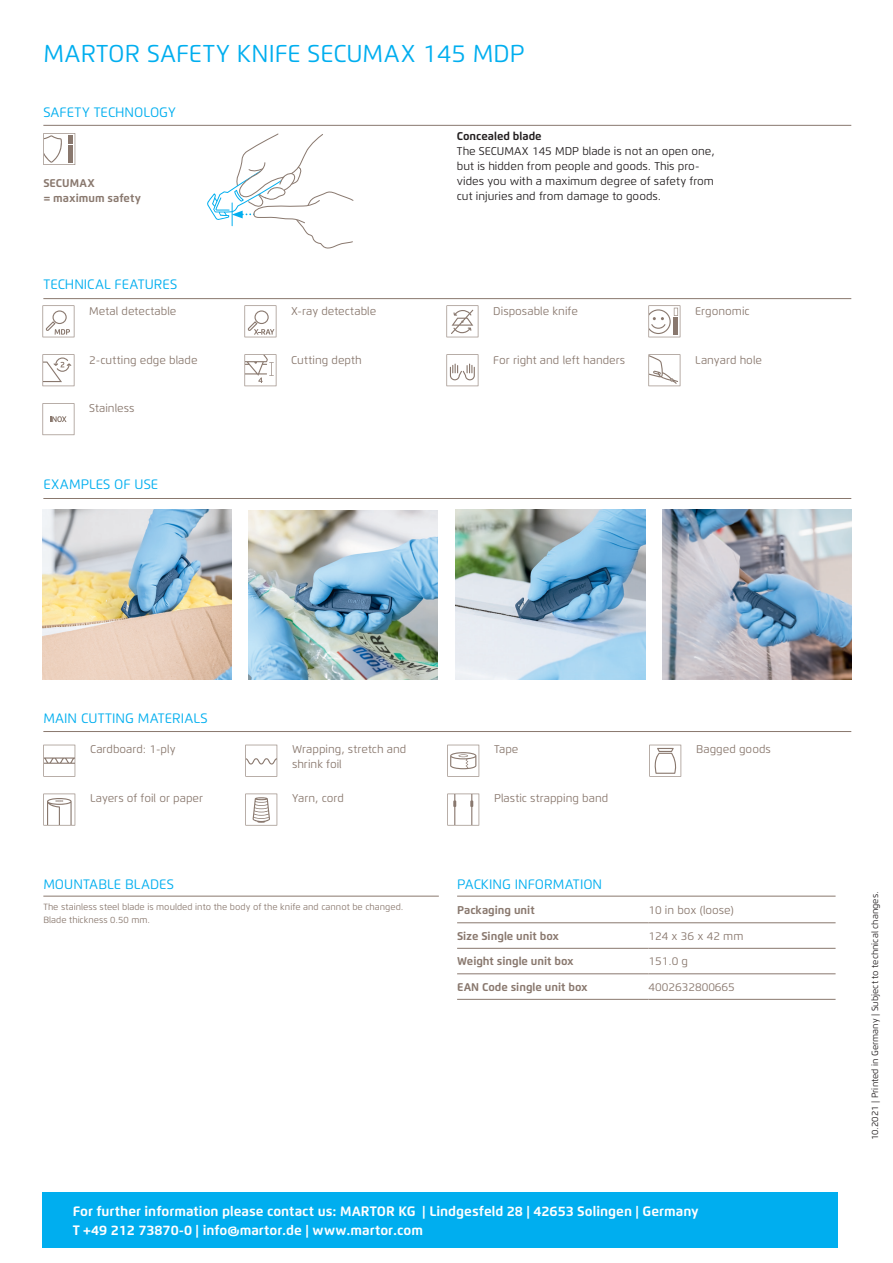
<style>
.page{position:relative;width:893px;height:1263px;background:#fff}
.page>*{position:absolute;margin:0;border:0;box-sizing:border-box;transform-origin:0 0}
.t1{font:24.3px "Flexo";color:#00aeef}
.t2{font:700 13.65px/19.2px "Flexo";color:#fff}
.t3{font:13.65px "Flexo";color:#00aeef}
.t4{font:11.25px/14.9px "Flexo";color:#89786e}
.t5{font:11.25px/14.9px "Flexo";color:#231f20}
.t6{font:700 11.25px/14.9px "Flexo";color:#89786e}
.t7{font:700 11.25px "Flexo";color:#231f20}
.t8{font:9px/12.8px "Flexo";color:#89786e}
.t9{font:9px "Flexo";color:#231f20}
</style>
<div class="page">
<img style="left:456px;top:510px;width:189px;height:170px">
<img style="left:662px;top:510px;width:189px;height:170px">
<img style="left:249px;top:510px;width:189px;height:170px">
<img style="left:43px;top:510px;width:189px;height:170px">
<svg style="left:43px;top:133px;width:32px;height:32px"></svg>
<svg style="left:207px;top:133px;width:147px;height:116px"></svg>
<hr style="left:43px;top:298px;width:808px;height:1px;background:#89786e">
<hr style="left:43px;top:125px;width:808px;height:1px;background:#89786e">
<hr style="left:43px;top:498px;width:808px;height:1px;background:#89786e">
<div style="left:43px;top:1193px;width:795px;height:55px;background:#00aeef"></div>
<svg style="left:43px;top:745px;width:32px;height:32px"></svg>
<svg style="left:245px;top:745px;width:32px;height:32px"></svg>
<svg style="left:447px;top:745px;width:32px;height:32px"></svg>
<svg style="left:649px;top:745px;width:32px;height:32px"></svg>
<svg style="left:43px;top:794px;width:32px;height:31px"></svg>
<svg style="left:245px;top:794px;width:32px;height:31px"></svg>
<svg style="left:447px;top:794px;width:32px;height:31px"></svg>
<hr style="left:43px;top:731px;width:808px;height:1px;background:#89786e">
<hr style="left:457px;top:896px;width:379px;height:1px;background:#89786e">
<hr style="left:648px;top:999px;width:188px;height:1px;background:#89786e">
<hr style="left:457px;top:999px;width:191px;height:1px;background:#89786e">
<hr style="left:648px;top:973px;width:188px;height:1px;background:#89786e">
<hr style="left:457px;top:973px;width:191px;height:1px;background:#89786e">
<hr style="left:648px;top:948px;width:188px;height:1px;background:#89786e">
<hr style="left:457px;top:948px;width:191px;height:1px;background:#89786e">
<hr style="left:648px;top:922px;width:188px;height:1px;background:#89786e">
<hr style="left:457px;top:922px;width:191px;height:1px;background:#89786e">
<hr style="left:43px;top:896px;width:396px;height:1px;background:#89786e">
<svg style="left:43px;top:305px;width:31px;height:32px"></svg>
<svg style="left:244px;top:305px;width:32px;height:32px"></svg>
<svg style="left:446px;top:305px;width:32px;height:32px"></svg>
<svg style="left:648px;top:305px;width:32px;height:32px"></svg>
<svg style="left:43px;top:354px;width:31px;height:32px"></svg>
<svg style="left:244px;top:354px;width:32px;height:32px"></svg>
<svg style="left:446px;top:354px;width:32px;height:32px"></svg>
<svg style="left:648px;top:354px;width:32px;height:32px"></svg>
<svg style="left:43px;top:403px;width:31px;height:32px"></svg>
<h1 class="t1" style="left:43px;top:38px;width:483px">MARTOR SAFETY KNIFE SECUMAX 145 MDP</h1>
<p class="t3" style="left:43px;top:104px;width:134px">SAFETY TECHNOLOGY</p>
<p class="t6" style="left:43px;top:176px;width:99px">SECUMAX<br>= maximum safety</p>
<p class="t3" style="left:43px;top:276px;width:135px">TECHNICAL FEATURES</p>
<p class="t7" style="left:457px;top:129px;width:86px">Concealed blade</p>
<p class="t5" style="left:457px;top:144px;width:259px">The SECUMAX 145 MDP blade is not an open one, but is hidden from people and goods. This pro&shy;vides you with a maximum degree of safety from cut injuries and from damage to goods.</p>
<p class="t4" style="left:89px;top:303px;width:89px">Metal detectable</p>
<p class="t4" style="left:291px;top:303px;width:86px">X-ray detectable</p>
<p class="t4" style="left:493px;top:303px;width:86px">Disposable knife</p>
<p class="t4" style="left:695px;top:303px;width:56px">Ergonomic</p>
<p class="t4" style="left:89px;top:352px;width:110px">2-cutting edge blade</p>
<p class="t4" style="left:291px;top:352px;width:72px">Cutting depth</p>
<p class="t4" style="left:493px;top:352px;width:133px">For right and left handers</p>
<p class="t4" style="left:695px;top:352px;width:68px">Lanyard hole</p>
<p class="t4" style="left:89px;top:401px;width:47px">Stainless</p>
<p class="t3" style="left:43px;top:476px;width:116px">EXAMPLES OF USE</p>
<p class="t3" style="left:43px;top:710px;width:166px">MAIN CUTTING MATERIALS</p>
<p class="t4" style="left:90px;top:741px;width:87px">Cardboard: 1-ply</p>
<p class="t4" style="left:292px;top:741px;width:116px">Wrapping, stretch and shrink foil</p>
<p class="t4" style="left:494px;top:741px;width:26px">Tape</p>
<p class="t4" style="left:696px;top:741px;width:76px">Bagged goods</p>
<p class="t4" style="left:90px;top:790px;width:114px">Layers of foil or paper</p>
<p class="t4" style="left:292px;top:790px;width:53px">Yarn, cord</p>
<p class="t4" style="left:494px;top:790px;width:116px">Plastic strapping band</p>
<p class="t3" style="left:43px;top:876px;width:132px">MOUNTABLE BLADES</p>
<p class="t8" style="left:43px;top:900px;width:362px">The stainless steel blade is moulded into the body of the knife and cannot be changed.<br>Blade thickness 0.50 mm.</p>
<p class="t3" style="left:457px;top:876px;width:147px">PACKING INFORMATION</p>
<p class="t6" style="left:457px;top:903px;width:79px">Packaging unit</p>
<p class="t4" style="left:648px;top:903px;width:87px">10 in box (loose)</p>
<p class="t6" style="left:457px;top:928px;width:103px">Size Single unit box</p>
<p class="t4" style="left:648px;top:928px;width:97px">124 x 36 x 42 mm</p>
<p class="t6" style="left:457px;top:954px;width:118px">Weight single unit box</p>
<p class="t4" style="left:648px;top:954px;width:41px">151.0 g</p>
<p class="t6" style="left:457px;top:979px;width:132px">EAN Code single unit box</p>
<p class="t4" style="left:648px;top:979px;width:88px">4002632800665</p>
<p class="t2" style="left:73px;top:1202px;width:627px">For further information please contact us: MARTOR KG | Lindgesfeld 28 | 42653 Solingen | Germany<br>T +49 212 73870-0 | info@martor.de | www.martor.com</p>
<p class="t9" style="left:870px;top:1140px;width:250px;rotate:-90deg">10.2021 | Printed in Germany | Subject to technical changes.</p>
</div>
